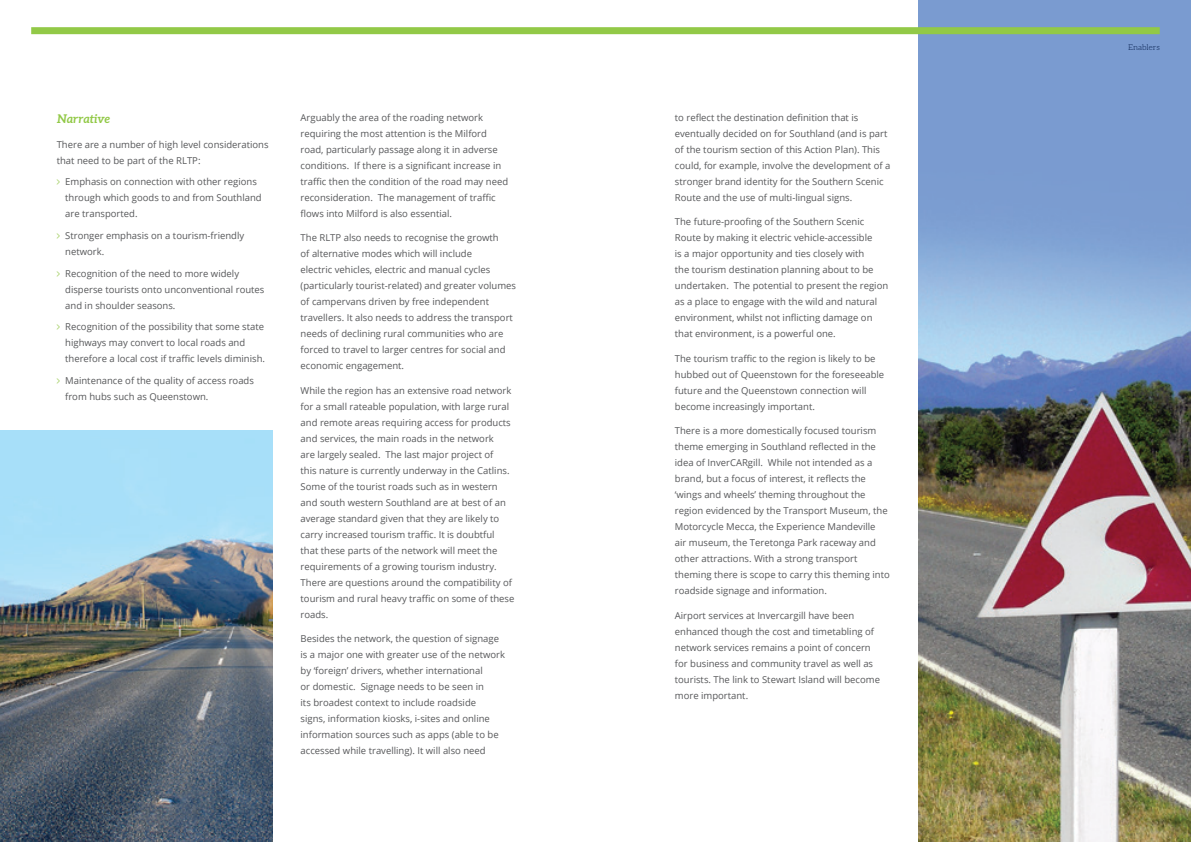
<style>
.page{position:relative;width:1191px;height:842px;background:#fff}
.page>*{position:absolute;margin:0;border:0;box-sizing:border-box;transform-origin:0 0}
.t1{font:italic 700 12px "Aleo";letter-spacing:-.01em;color:#92c947}
.t2{font:9.5px/16px "Open Sans";color:#57585a}
.t3{font:300 8px "Aleo";color:#001948}
</style>
<div class="page">
<img style="left:0;top:431px;width:272px;height:411px">
<img style="left:918px;top:0;width:273px;height:842px">
<div style="left:31px;top:27px;width:1128px;height:7px;background:#92c947"></div>
<p class="t1" style="left:57px;top:112px;width:55px">Narrative</p>
<p class="t2" style="left:57px;top:136px;width:213px">There are a number of high level considerations that need to be part of the RLTP:</p>
<p class="t2" style="left:65px;top:174px;width:198px">Emphasis on connection with other regions through which goods to and from Southland are transported.</p>
<p class="t2" style="left:65px;top:227px;width:181px">Stronger emphasis on a tourism-friendly network.</p>
<p class="t2" style="left:65px;top:265px;width:201px">Recognition of the need to more widely disperse tourists onto unconventional routes and in shoulder seasons.</p>
<p class="t2" style="left:65px;top:319px;width:201px">Recognition of the possibility that some state highways may convert to local roads and therefore a local cost if traffic levels diminish.</p>
<p class="t2" style="left:65px;top:372px;width:190px">Maintenance of the quality of access roads from hubs such as Queenstown.</p>
<p class="t2" style="left:300px;top:109px;width:209px">Arguably the area of the roading network requiring the most attention is the Milford road, particularly passage along it in adverse conditions. If there is a significant increase in traffic then the condition of the road may need reconsideration. The management of traffic flows into Milford is also essential.</p>
<p class="t2" style="left:300px;top:229px;width:217px">The RLTP also needs to recognise the growth<br>of alternative modes which will include<br>electric vehicles, electric and manual cycles (particularly tourist-related) and greater volumes of campervans driven by free independent travellers. It also needs to address the transport needs of declining rural communities who are forced to travel to larger centres for social and economic engagement.</p>
<p class="t2" style="left:300px;top:382px;width:215px">While the region has an extensive road network for a small rateable population, with large rural and remote areas requiring access for products and services, the main roads in the network<br>are largely sealed. The last major project of<br>this nature is currently underway in the Catlins.<br>Some of the tourist roads such as in western and south western Southland are at best of an average standard given that they are likely to carry increased tourism traffic. It is doubtful that these parts of the network will meet the requirements of a growing tourism industry.<br>There are questions around the compatibility of tourism and rural heavy traffic on some of these roads.</p>
<p class="t2" style="left:300px;top:630px;width:206px">Besides the network, the question of signage is a major one with greater use of the network by ‘foreign’ drivers, whether international<br>or domestic. Signage needs to be seen in<br>its broadest context to include roadside<br>signs, information kiosks, i-sites and online information sources such as apps (able to be accessed while travelling). It will also need</p>
<p class="t2" style="left:675px;top:109px;width:217px">to reflect the destination definition that is eventually decided on for Southland (and is part of the tourism section of this Action Plan). This could, for example, involve the development of a stronger brand identity for the Southern Scenic Route and the use of multi-lingual signs.</p>
<p class="t2" style="left:675px;top:213px;width:215px">The future-proofing of the Southern Scenic Route by making it electric vehicle-accessible<br>is a major opportunity and ties closely with<br>the tourism destination planning about to be undertaken. The potential to present the region as a place to engage with the wild and natural environment, whilst not inflicting damage on that environment, is a powerful one.</p>
<p class="t2" style="left:675px;top:350px;width:211px">The tourism traffic to the region is likely to be hubbed out of Queenstown for the foreseeable future and the Queenstown connection will become increasingly important.</p>
<p class="t2" style="left:675px;top:422px;width:216px">There is a more domestically focused tourism theme emerging in Southland reflected in the idea of InverCARgill. While not intended as a brand, but a focus of interest, it reflects the ‘wings and wheels’ theming throughout the region evidenced by the Transport Museum, the Motorcycle Mecca, the Experience Mandeville<br>air museum, the Teretonga Park raceway and other attractions. With a strong transport theming there is scope to carry this theming into roadside signage and information.</p>
<p class="t2" style="left:675px;top:607px;width:207px">Airport services at Invercargill have been enhanced though the cost and timetabling of network services remains a point of concern for business and community travel as well as tourists. The link to Stewart Island will become more important.</p>
<p class="t3" style="left:1128px;top:43px;width:33px">Enablers</p>
</div>
